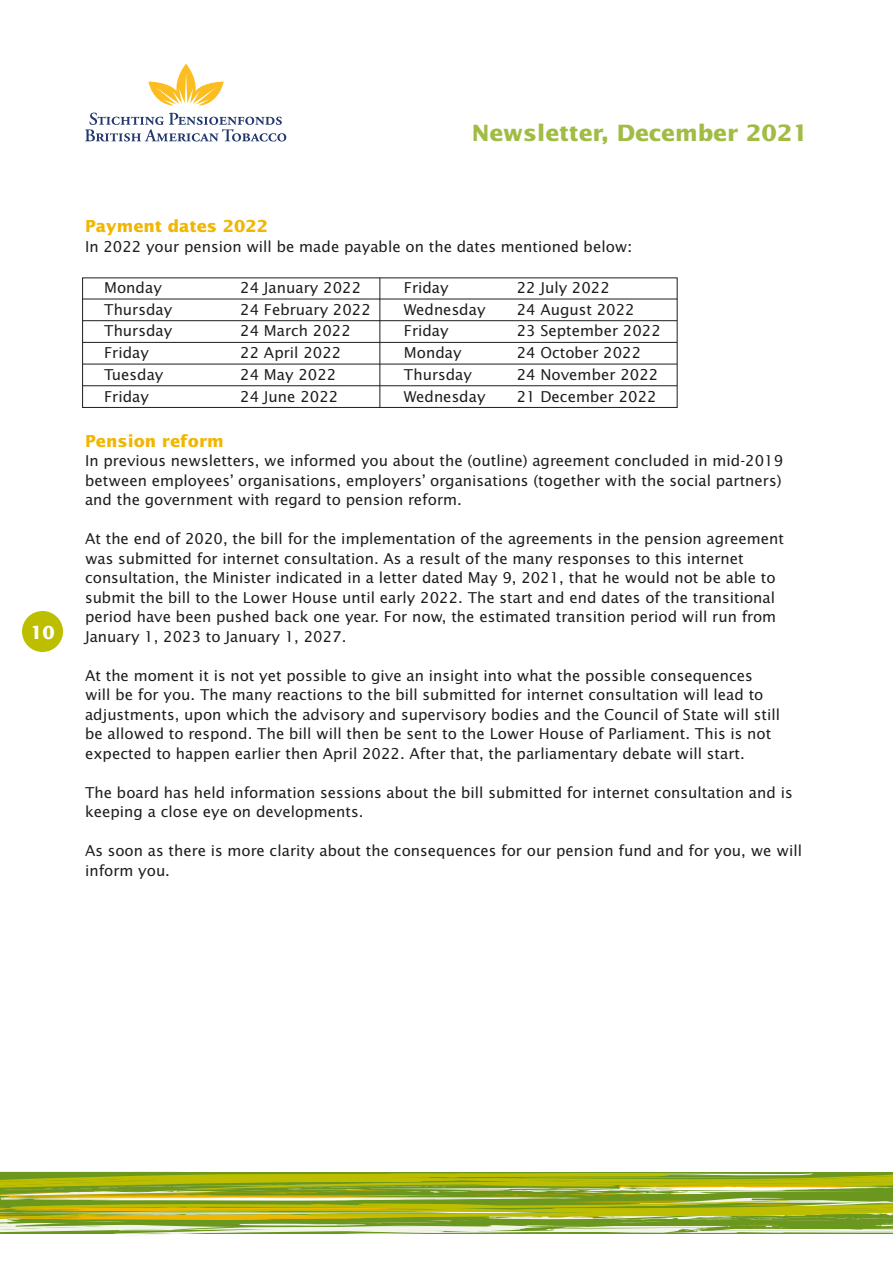
<style>
.page{position:relative;width:893px;height:1263px;background:#fff}
.page>*{position:absolute;margin:0;border:0;box-sizing:border-box;transform-origin:0 0}
.t1{font:700 22.5px "Lucida Sans";color:#a1bc45}
.t2{font:700 18px "Lucida Sans";color:#fff}
.t3{font:700 16.5px "Lucida Sans";color:#f1b600}
.t4{font:15px/19.5px "Lucida Sans";color:#1d1d1b}
</style>
<div class="page">
<svg style="left:148px;top:64px;width:76px;height:42px"></svg>
<svg style="left:85px;top:113px;width:201px;height:29px"></svg>
<svg style="left:0;top:1172px;width:893px;height:64px;background:#a4b53d"></svg>
<div style="left:22px;top:611px;width:41px;height:41px;background:#bebe00;border-radius:50%"></div>
<div style="left:82px;top:277px;width:595px;height:131px;border:1px solid #1d1d1b"></div>
<hr style="left:379px;top:278px;width:1px;height:130px;background:#1d1d1b">
<hr style="left:82px;top:299px;width:595px;height:1px;background:#1d1d1b">
<hr style="left:82px;top:320px;width:595px;height:1px;background:#1d1d1b">
<hr style="left:82px;top:342px;width:595px;height:1px;background:#1d1d1b">
<hr style="left:82px;top:364px;width:595px;height:1px;background:#1d1d1b">
<hr style="left:82px;top:385px;width:595px;height:1px;background:#1d1d1b">
<h1 class="t1" style="left:472px;top:120px;width:338px">Newsletter, December 2021</h1>
<p class="t2" style="left:30px;top:622px;width:26px">10</p>
<p class="t3" style="left:85px;top:217px;width:185px">Payment dates 2022</p>
<p class="t4" style="left:85px;top:237px;width:549px">In 2022 your pension will be made payable on the dates mentioned below:</p>
<p class="t4" style="left:104px;top:278px;width:59px">Monday</p>
<p class="t4" style="left:240px;top:278px;width:122px">24 January 2022</p>
<p class="t4" style="left:404px;top:278px;width:46px">Friday</p>
<p class="t4" style="left:517px;top:278px;width:95px">22 July 2022</p>
<p class="t4" style="left:104px;top:300px;width:70px">Thursday</p>
<p class="t4" style="left:240px;top:300px;width:132px">24 February 2022</p>
<p class="t4" style="left:404px;top:300px;width:83px">Wednesday</p>
<p class="t4" style="left:517px;top:300px;width:120px">24 August 2022</p>
<p class="t4" style="left:104px;top:321px;width:70px">Thursday</p>
<p class="t4" style="left:240px;top:321px;width:112px">24 March 2022</p>
<p class="t4" style="left:404px;top:321px;width:46px">Friday</p>
<p class="t4" style="left:517px;top:321px;width:146px">23 September 2022</p>
<p class="t4" style="left:104px;top:343px;width:46px">Friday</p>
<p class="t4" style="left:240px;top:343px;width:103px">22 April 2022</p>
<p class="t4" style="left:404px;top:343px;width:59px">Monday</p>
<p class="t4" style="left:517px;top:343px;width:126px">24 October 2022</p>
<p class="t4" style="left:104px;top:365px;width:61px">Tuesday</p>
<p class="t4" style="left:240px;top:365px;width:98px">24 May 2022</p>
<p class="t4" style="left:404px;top:365px;width:70px">Thursday</p>
<p class="t4" style="left:517px;top:365px;width:143px">24 November 2022</p>
<p class="t4" style="left:104px;top:387px;width:46px">Friday</p>
<p class="t4" style="left:240px;top:387px;width:100px">24 June 2022</p>
<p class="t4" style="left:404px;top:387px;width:83px">Wednesday</p>
<p class="t4" style="left:517px;top:387px;width:142px">21 December 2022</p>
<p class="t3" style="left:85px;top:431px;width:140px">Pension reform</p>
<p class="t4" style="left:85px;top:451px;width:700px;text-align:justify">In previous newsletters, we informed you about the (outline) agreement concluded in mid-2019 between employees’ organisations, employers’ organisations (together with the social partners) and the government with regard to pension reform.</p>
<p class="t4" style="left:85px;top:529px;width:700px">At the end of 2020, the bill for the implementation of the agreements in the pension agreement was submitted for internet consultation. As a result of the many responses to this internet consultation, the Minister indicated in a letter dated May 9, 2021, that he would not be able to submit the bill to the Lower House until early 2022. The start and end dates of the transitional period have been pushed back one year. For now, the estimated transition period will run from January 1, 2023 to January 1, 2027.</p>
<p class="t4" style="left:85px;top:666px;width:697px">At the moment it is not yet possible to give an insight into what the possible consequences will be for you. The many reactions to the bill submitted for internet consultation will lead to adjustments, upon which the advisory and supervisory bodies and the Council of State will still be allowed to respond. The bill will then be sent to the Lower House of Parliament. This is not expected to happen earlier then April 2022. After that, the parliamentary debate will start.</p>
<p class="t4" style="left:85px;top:783px;width:709px">The board has held information sessions about the bill submitted for internet consultation and is keeping a close eye on developments.</p>
<p class="t4" style="left:85px;top:841px;width:718px">As soon as there is more clarity about the consequences for our pension fund and for you, we will inform you.</p>
</div>
